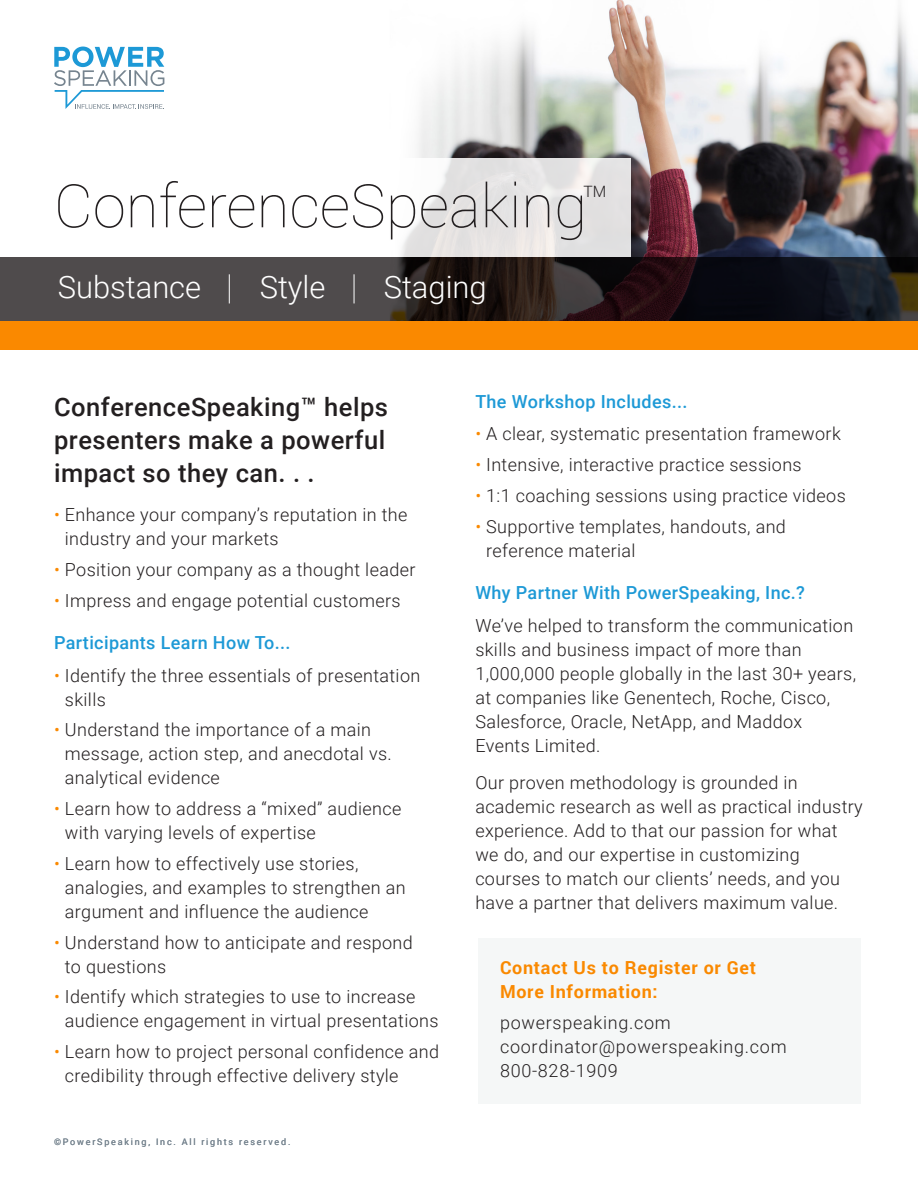
<style>
.page{position:relative;width:918px;height:1188px;background:#fff}
.page>*{position:absolute;margin:0;border:0;box-sizing:border-box;transform-origin:0 0}
.t1{font:100 60px "Roboto";color:#231f20}
.t2{font:300 30.9px "Roboto";color:#fff}
.t3{font:500 25.5px/33px "Roboto";letter-spacing:.02em;color:#231f20;text-align:justify}
.t4{font:300 18px/24px "Roboto";letter-spacing:.02em;color:#231f20}
.t5{font:500 18px "Roboto";letter-spacing:.02em;color:#1d99d6}
.t6{font:300 18px/24px "Roboto";letter-spacing:.04em;color:#231f20}
.t7{font:700 18px/24px "Roboto";letter-spacing:.04em;color:#fa8900}
.t8{font:300 15.6px "Roboto";color:#231f20}
.t9{font:9px "Roboto";letter-spacing:.2em;color:#76848f}
.s1{color:#fa8900}
</style>
<div class="page">
<img style="left:417px;top:0;width:501px;height:257px">
<svg style="left:401px;top:159px;width:230px;height:98px;background:#e7e6e6"></svg>
<svg style="left:0;top:257px;width:918px;height:64px;background:#322d2e"></svg>
<svg style="left:229px;top:274px;width:1px;height:29px"></svg>
<svg style="left:354px;top:274px;width:1px;height:29px"></svg>
<svg style="left:54px;top:47px;width:110px;height:62px"></svg>
<div style="left:0;top:321px;width:918px;height:28px;background:#fa8900"></div>
<div style="left:478px;top:938px;width:383px;height:166px;background:#f5f7f7"></div>
<p class="t1" style="left:54px;top:164px;width:535px">ConferenceSpeaking</p>
<p class="t8" style="left:584px;top:181px;width:24px">TM</p>
<p class="t2" style="left:58px;top:266px;width:145px">Substance</p>
<p class="t2" style="left:260px;top:266px;width:67px">Style</p>
<p class="t2" style="left:384px;top:266px;width:105px">Staging</p>
<p class="t3" style="left:54px;top:389px;width:336px">ConferenceSpeaking™ helps presenters make a powerful impact so they can. . .</p>
<p class="t4" style="left:65px;top:502px;width:344px;text-indent:-11px"><span class="s1">•</span> Enhance your company’s reputation in the industry and your markets</p>
<p class="t4" style="left:54px;top:557px;width:363px"><span class="s1">•</span> Position your company as a thought leader</p>
<p class="t4" style="left:54px;top:587px;width:348px"><span class="s1">•</span> Impress and engage potential customers</p>
<p class="t5" style="left:54px;top:630px;width:238px">Participants Learn How To...</p>
<p class="t4" style="left:65px;top:662px;width:357px;text-indent:-11px"><span class="s1">•</span> Identify the three essentials of presentation skills</p>
<p class="t4" style="left:65px;top:717px;width:328px;text-indent:-11px"><span class="s1">•</span> Understand the importance of a main message, action step, and anecdotal vs. analytical evidence</p>
<p class="t4" style="left:65px;top:796px;width:338px;text-indent:-11px"><span class="s1">•</span> Learn how to address a “mixed” audience with varying levels of expertise</p>
<p class="t4" style="left:65px;top:851px;width:342px;text-indent:-11px"><span class="s1">•</span> Learn how to effectively use stories, analogies, and examples to strengthen an argument and influence the audience</p>
<p class="t4" style="left:65px;top:929px;width:349px;text-indent:-11px"><span class="s1">•</span> Understand how to anticipate and respond to questions</p>
<p class="t4" style="left:65px;top:984px;width:375px;text-indent:-11px"><span class="s1">•</span> Identify which strategies to use to increase audience engagement in virtual presentations</p>
<p class="t4" style="left:65px;top:1039px;width:376px;text-indent:-11px"><span class="s1">•</span> Learn how to project personal confidence and credibility through effective delivery style</p>
<p class="t9" style="left:54px;top:1136px;width:238px">©PowerSpeaking, Inc. All rights reserved.</p>
<p class="t5" style="left:475px;top:389px;width:214px">The Workshop Includes...</p>
<p class="t4" style="left:475px;top:421px;width:367px"><span class="s1">•</span> A clear, systematic presentation framework</p>
<p class="t4" style="left:475px;top:452px;width:328px"><span class="s1">•</span> Intensive, interactive practice sessions</p>
<p class="t4" style="left:475px;top:483px;width:372px"><span class="s1">•</span> 1:1 coaching sessions using practice videos</p>
<p class="t4" style="left:486px;top:514px;width:301px;text-indent:-11px"><span class="s1">•</span> Supportive templates, handouts, and reference material</p>
<p class="t5" style="left:475px;top:580px;width:331px">Why Partner With PowerSpeaking, Inc.?</p>
<p class="t4" style="left:475px;top:613px;width:382px">We’ve helped to transform the communication skills and business impact of more than 1,000,000 people globally in the last 30+ years, at companies like Genentech, Roche, Cisco, Salesforce, Oracle, NetApp, and Maddox Events Limited.</p>
<p class="t4" style="left:475px;top:770px;width:389px">Our proven methodology is grounded in academic research as well as practical industry experience. Add to that our passion for what we do, and our expertise in customizing courses to match our clients’ needs, and you have a partner that delivers maximum value.</p>
<p class="t7" style="left:500px;top:955px;width:258px">Contact Us to Register or Get<br>More Information:</p>
<p class="t6" style="left:500px;top:1010px;width:288px">powerspeaking.com coordinator@powerspeaking.com<br>800-828-1909</p>
</div>
